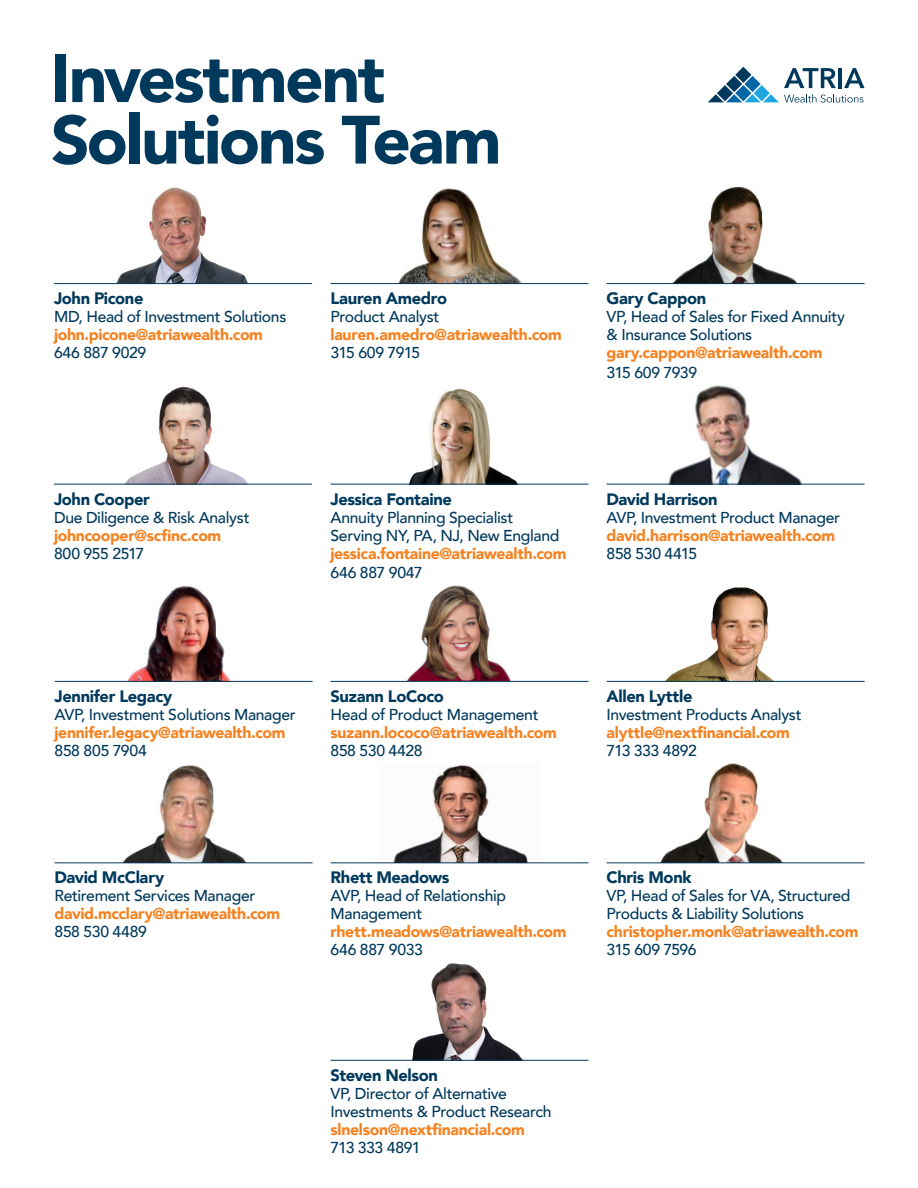
<style>
.page{position:relative;width:918px;height:1188px;background:#fff}
.page>*{position:absolute;margin:0;border:0;box-sizing:border-box;transform-origin:0 0}
.t1{font:900 67.5px "Avenir";letter-spacing:-.035em;color:#00395c}
.t2{font:900 16.5px "Avenir";letter-spacing:-.02em;color:#00395c}
.t3{font:500 15.75px/18px "Avenir";letter-spacing:-.02em;color:#00395c}
.t4{font:900 15.75px "Avenir";letter-spacing:-.02em;color:#f58220}
.t5{font:500 15.75px "Avenir";letter-spacing:-.04em;color:#00395c}
.t6{font:500 15.75px "Avenir";letter-spacing:-.05em;color:#00395c}
</style>
<div class="page">
<img style="left:379px;top:765px;width:160px;height:98px">
<img style="left:635px;top:763px;width:156px;height:100px">
<img style="left:393px;top:585px;width:126px;height:96px">
<img style="left:644px;top:587px;width:155px;height:94px">
<img style="left:398px;top:188px;width:124px;height:95px">
<img style="left:116px;top:187px;width:132px;height:96px">
<img style="left:672px;top:186px;width:125px;height:97px">
<img style="left:401px;top:963px;width:125px;height:97px">
<img style="left:387px;top:388px;width:142px;height:96px">
<img style="left:664px;top:385px;width:145px;height:99px">
<img style="left:116px;top:765px;width:136px;height:98px">
<img style="left:114px;top:386px;width:140px;height:98px">
<img style="left:108px;top:585px;width:143px;height:96px">
<hr style="left:54px;top:283px;width:258px;height:1px;background:#00395c">
<hr style="left:54px;top:484px;width:258px;height:1px;background:#00395c">
<hr style="left:331px;top:484px;width:258px;height:1px;background:#00395c">
<hr style="left:607px;top:484px;width:258px;height:1px;background:#00395c">
<hr style="left:607px;top:681px;width:258px;height:1px;background:#00395c">
<hr style="left:331px;top:681px;width:258px;height:1px;background:#00395c">
<hr style="left:55px;top:681px;width:258px;height:1px;background:#00395c">
<hr style="left:331px;top:283px;width:258px;height:1px;background:#00395c">
<hr style="left:607px;top:283px;width:258px;height:1px;background:#00395c">
<hr style="left:331px;top:1060px;width:258px;height:1px;background:#00395c">
<hr style="left:331px;top:863px;width:258px;height:1px;background:#00395c">
<hr style="left:55px;top:863px;width:258px;height:1px;background:#00395c">
<svg style="left:708px;top:67px;width:157px;height:36px"></svg>
<hr style="left:607px;top:863px;width:258px;height:1px;background:#00395c">
<p class="t1" style="left:51px;top:21px;width:336px">Investment</p>
<p class="t1" style="left:51px;top:82px;width:452px">Solutions Team</p>
<p class="t2" style="left:54px;top:284px;width:91px">John Picone</p>
<p class="t3" style="left:54px;top:307px;width:234px">MD, Head of Investment Solutions</p>
<p class="t4" style="left:54px;top:321px;width:211px">john.picone@atriawealth.com</p>
<p class="t3" style="left:54px;top:343px;width:94px">646 887 9029</p>
<p class="t2" style="left:331px;top:284px;width:118px">Lauren Amedro</p>
<p class="t3" style="left:331px;top:307px;width:110px">Product Analyst</p>
<p class="t4" style="left:331px;top:321px;width:233px">lauren.amedro@atriawealth.com</p>
<p class="t5" style="left:331px;top:339px;width:91px">315 609 7915</p>
<p class="t2" style="left:607px;top:284px;width:101px">Gary Cappon</p>
<p class="t3" style="left:607px;top:307px;width:240px">VP, Head of Sales for Fixed Annuity</p>
<p class="t3" style="left:607px;top:325px;width:147px">&amp; Insurance Solutions</p>
<p class="t4" style="left:607px;top:339px;width:217px">gary.cappon@atriawealth.com</p>
<p class="t3" style="left:607px;top:362px;width:92px">315 609 7939</p>
<p class="t2" style="left:54px;top:485px;width:98px">John Cooper</p>
<p class="t3" style="left:54px;top:507px;width:197px">Due Diligence &amp; Risk Analyst</p>
<p class="t4" style="left:54px;top:522px;width:169px">johncooper@scfinc.com</p>
<p class="t3" style="left:54px;top:543px;width:92px">800 955 2517</p>
<p class="t2" style="left:331px;top:485px;width:123px">Jessica Fontaine</p>
<p class="t3" style="left:331px;top:507px;width:184px">Annuity Planning Specialist</p>
<p class="t3" style="left:331px;top:525px;width:230px">Serving NY, PA, NJ, New England</p>
<p class="t4" style="left:331px;top:540px;width:238px">jessica.fontaine@atriawealth.com</p>
<p class="t3" style="left:331px;top:563px;width:93px">646 887 9047</p>
<p class="t2" style="left:607px;top:485px;width:113px">David Harrison</p>
<p class="t3" style="left:607px;top:507px;width:235px">AVP, Investment Product Manager</p>
<p class="t4" style="left:607px;top:522px;width:230px">david.harrison@atriawealth.com</p>
<p class="t3" style="left:607px;top:543px;width:92px">858 530 4415</p>
<p class="t2" style="left:55px;top:682px;width:119px">Jennifer Legacy</p>
<p class="t3" style="left:55px;top:705px;width:243px">AVP, Investment Solutions Manager</p>
<p class="t4" style="left:55px;top:719px;width:232px">jennifer.legacy@atriawealth.com</p>
<p class="t3" style="left:55px;top:741px;width:94px">858 805 7904</p>
<p class="t2" style="left:331px;top:682px;width:115px">Suzann LoCoco</p>
<p class="t3" style="left:331px;top:705px;width:210px">Head of Product Management</p>
<p class="t4" style="left:331px;top:719px;width:228px">suzann.lococo@atriawealth.com</p>
<p class="t3" style="left:331px;top:741px;width:94px">858 530 4428</p>
<p class="t2" style="left:607px;top:682px;width:87px">Allen Lyttle</p>
<p class="t3" style="left:607px;top:705px;width:197px">Investment Products Analyst</p>
<p class="t4" style="left:607px;top:719px;width:185px">alyttle@nextfinancial.com</p>
<p class="t3" style="left:607px;top:741px;width:92px">713 333 4892</p>
<p class="t2" style="left:55px;top:863px;width:111px">David McClary</p>
<p class="t3" style="left:55px;top:886px;width:202px">Retirement Services Manager</p>
<p class="t4" style="left:55px;top:900px;width:227px">david.mcclary@atriawealth.com</p>
<p class="t3" style="left:55px;top:922px;width:94px">858 530 4489</p>
<p class="t2" style="left:331px;top:863px;width:120px">Rhett Meadows</p>
<p class="t3" style="left:331px;top:886px;width:177px">AVP, Head of Relationship</p>
<p class="t3" style="left:331px;top:904px;width:93px">Management</p>
<p class="t4" style="left:331px;top:918px;width:238px">rhett.meadows@atriawealth.com</p>
<p class="t3" style="left:331px;top:940px;width:94px">646 887 9033</p>
<p class="t2" style="left:607px;top:863px;width:87px">Chris Monk</p>
<p class="t3" style="left:607px;top:886px;width:245px">VP, Head of Sales for VA, Structured<br>Products &amp; Liability Solutions</p>
<p class="t4" style="left:607px;top:918px;width:253px">christopher.monk@atriawealth.com</p>
<p class="t6" style="left:607px;top:936px;width:91px">315 609 7596</p>
<p class="t2" style="left:331px;top:1061px;width:109px">Steven Nelson</p>
<p class="t3" style="left:331px;top:1083px;width:178px">VP, Director of Alternative</p>
<p class="t3" style="left:331px;top:1101px;width:222px">Investments &amp; Product Research</p>
<p class="t4" style="left:331px;top:1116px;width:196px">slnelson@nextfinancial.com</p>
<p class="t3" style="left:331px;top:1137px;width:92px">713 333 4891</p>
</div>
